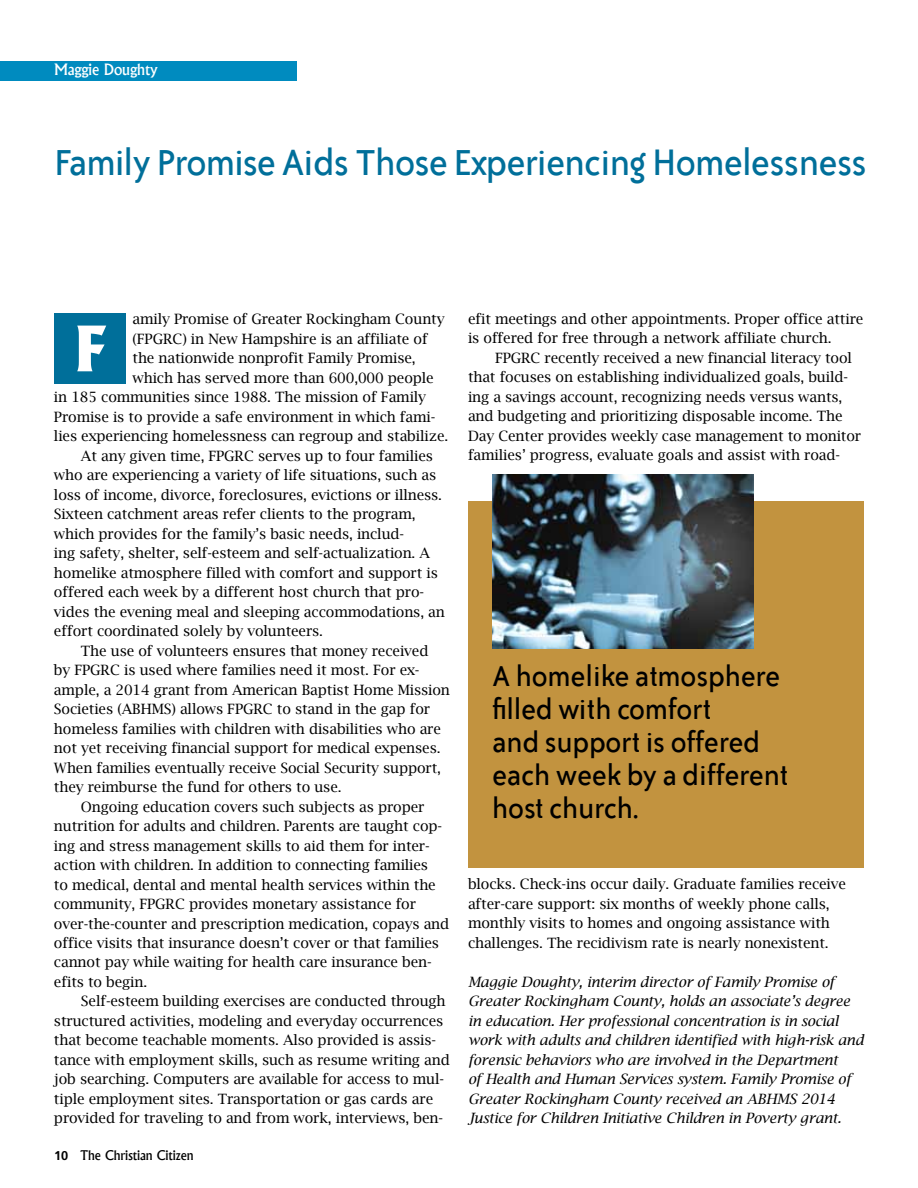
<style>
.page{position:relative;width:918px;height:1188px;background:#fff}
.page>*{position:absolute;margin:0;border:0;box-sizing:border-box;transform-origin:0 0}
.t1{font:800 59.85px "Albertus";color:#fff}
.t2{font:42px "Bailey Sans ITC";letter-spacing:-.02em;color:#006f9a}
.t3{font:33px/33px "Bailey Sans ITC";letter-spacing:-.01em;color:#000}
.t4{font:500 15px "Albertus";letter-spacing:-.01em;color:#fff}
.t5{font:14.25px/19.5px "Lucida Bright";letter-spacing:-.01em;color:#000}
.t6{font:italic 14.25px/19.5px "Lucida Bright";letter-spacing:-.01em;color:#000}
.t7{font:500 12.75px "Albertus";color:#000}
.s1{font-family:"Frutiger";font-weight:700}
</style>
<div class="page">
<div style="left:469px;top:501px;width:395px;height:366px;background:#c2933f"></div>
<div style="left:0;top:61px;width:297px;height:19px;background:#008bbf"></div>
<div style="left:54px;top:313px;width:72px;height:71px;background:#006f9a"></div>
<img style="left:492px;top:475px;width:261px;height:174px">
<p class="t4" style="left:54px;top:60px;width:105px">Maggie Doughty</p>
<h2 class="t2" style="left:54px;top:140px;width:815px">Family Promise Aids Those Experiencing Homelessness</h2>
<p class="t5" style="left:133px;top:309px;width:313px">amily Promise of Greater Rockingham County</p>
<p class="t5" style="left:133px;top:329px;width:297px">(FPGRC) in New Hampshire is an affiliate of</p>
<p class="t5" style="left:133px;top:348px;width:285px">the nationwide nonprofit Family Promise,</p>
<p class="t5" style="left:133px;top:368px;width:303px">which has served more than 600,000 people</p>
<p class="t5" style="left:54px;top:387px;width:374px">in 185 communities since 1988. The mission of Family</p>
<p class="t5" style="left:54px;top:407px;width:383px">Promise is to provide a safe environment in which fami-</p>
<p class="t5" style="left:54px;top:426px;width:396px">lies experiencing homelessness can regroup and stabilize.</p>
<p class="t5" style="left:81px;top:446px;width:354px">At any given time, FPGRC serves up to four families</p>
<p class="t5" style="left:54px;top:465px;width:384px">who are experiencing a variety of life situations, such as</p>
<p class="t5" style="left:54px;top:485px;width:390px">loss of income, divorce, foreclosures, evictions or illness.</p>
<p class="t5" style="left:54px;top:504px;width:363px">Sixteen catchment areas refer clients to the program,</p>
<p class="t5" style="left:54px;top:524px;width:352px">which provides for the family’s basic needs, includ-</p>
<p class="t5" style="left:54px;top:543px;width:378px">ing safety, shelter, self-esteem and self-actualization. A</p>
<p class="t5" style="left:54px;top:563px;width:385px">homelike atmosphere filled with comfort and support is</p>
<p class="t5" style="left:54px;top:582px;width:372px">offered each week by a different host church that pro-</p>
<p class="t5" style="left:54px;top:602px;width:392px">vides the evening meal and sleeping accommodations, an</p>
<p class="t5" style="left:54px;top:621px;width:271px">effort coordinated solely by volunteers.</p>
<p class="t5" style="left:81px;top:641px;width:349px">The use of volunteers ensures that money received</p>
<p class="t5" style="left:54px;top:660px;width:367px">by FPGRC is used where families need it most. For ex-</p>
<p class="t5" style="left:54px;top:680px;width:398px">ample, a 2014 grant from American Baptist Home Mission</p>
<p class="t5" style="left:54px;top:699px;width:378px">Societies (ABHMS) allows FPGRC to stand in the gap for</p>
<p class="t5" style="left:54px;top:719px;width:389px">homeless families with children with disabilities who are</p>
<p class="t5" style="left:54px;top:738px;width:388px">not yet receiving financial support for medical expenses.</p>
<p class="t5" style="left:54px;top:758px;width:389px">When families eventually receive Social Security support,</p>
<p class="t5" style="left:54px;top:777px;width:289px">they reimburse the fund for others to use.</p>
<p class="t5" style="left:81px;top:797px;width:345px">Ongoing education covers such subjects as proper</p>
<p class="t5" style="left:54px;top:816px;width:390px">nutrition for adults and children. Parents are taught cop-</p>
<p class="t5" style="left:54px;top:836px;width:377px">ing and stress management skills to aid them for inter-</p>
<p class="t5" style="left:54px;top:855px;width:376px">action with children. In addition to connecting families</p>
<p class="t5" style="left:54px;top:875px;width:383px">to medical, dental and mental health services within the</p>
<p class="t5" style="left:54px;top:894px;width:364px">community, FPGRC provides monetary assistance for</p>
<p class="t5" style="left:54px;top:914px;width:397px">over-the-counter and prescription medication, copays and</p>
<p class="t5" style="left:54px;top:933px;width:387px">office visits that insurance doesn’t cover or that families</p>
<p class="t5" style="left:54px;top:953px;width:379px">cannot pay while waiting for health care insurance ben-</p>
<p class="t5" style="left:54px;top:972px;width:95px">efits to begin.</p>
<p class="t5" style="left:81px;top:992px;width:366px">Self-esteem building exercises are conducted through</p>
<p class="t5" style="left:54px;top:1011px;width:391px">structured activities, modeling and everyday occurrences</p>
<p class="t5" style="left:54px;top:1031px;width:384px">that become teachable moments. Also provided is assis-</p>
<p class="t5" style="left:54px;top:1050px;width:397px">tance with employment skills, such as resume writing and</p>
<p class="t5" style="left:54px;top:1070px;width:392px">job searching. Computers are available for access to mul-</p>
<p class="t5" style="left:54px;top:1089px;width:381px">tiple employment sites. Transportation or gas cards are</p>
<p class="t5" style="left:54px;top:1109px;width:391px">provided for traveling to and from work, interviews, ben-</p>
<h1 class="t1" style="left:73px;top:311px;width:36px">F</h1>
<p class="t7" style="left:54px;top:1147px;width:141px"><span class="s1">10</span> The Christian Citizen</p>
<p class="t5" style="left:468px;top:309px;width:397px">efit meetings and other appointments. Proper office attire is offered for free through a network affiliate church.</p>
<p class="t5" style="left:468px;top:348px;width:395px;text-indent:27px">FPGRC recently received a new financial literacy tool that focuses on establishing individualized goals, build&shy;ing a savings account, recognizing needs versus wants, and budgeting and prioritizing disposable income. The Day Center provides weekly case management to monitor families’ progress, evaluate goals and assist with road-</p>
<h3 class="t3" style="left:492px;top:660px;width:298px">A homelike atmosphere filled with comfort<br>and support is offered each week by a different host church.</h3>
<p class="t5" style="left:468px;top:875px;width:380px">blocks. Check-ins occur daily. Graduate families receive after-care support: six months of weekly phone calls, monthly visits to homes and ongoing assistance with challenges. The recidivism rate is nearly nonexistent.</p>
<p class="t6" style="left:468px;top:972px;width:397px">Maggie Doughty, interim director of Family Promise of Greater Rockingham County, holds an associate’s degree in education. Her professional concentration is in social work with adults and children identified with high-risk and forensic behaviors who are involved in the Department<br>of Health and Human Services system. Family Promise of Greater Rockingham County received an ABHMS 2014<br>Justice for Children Initiative Children in Poverty grant.</p>
</div>
